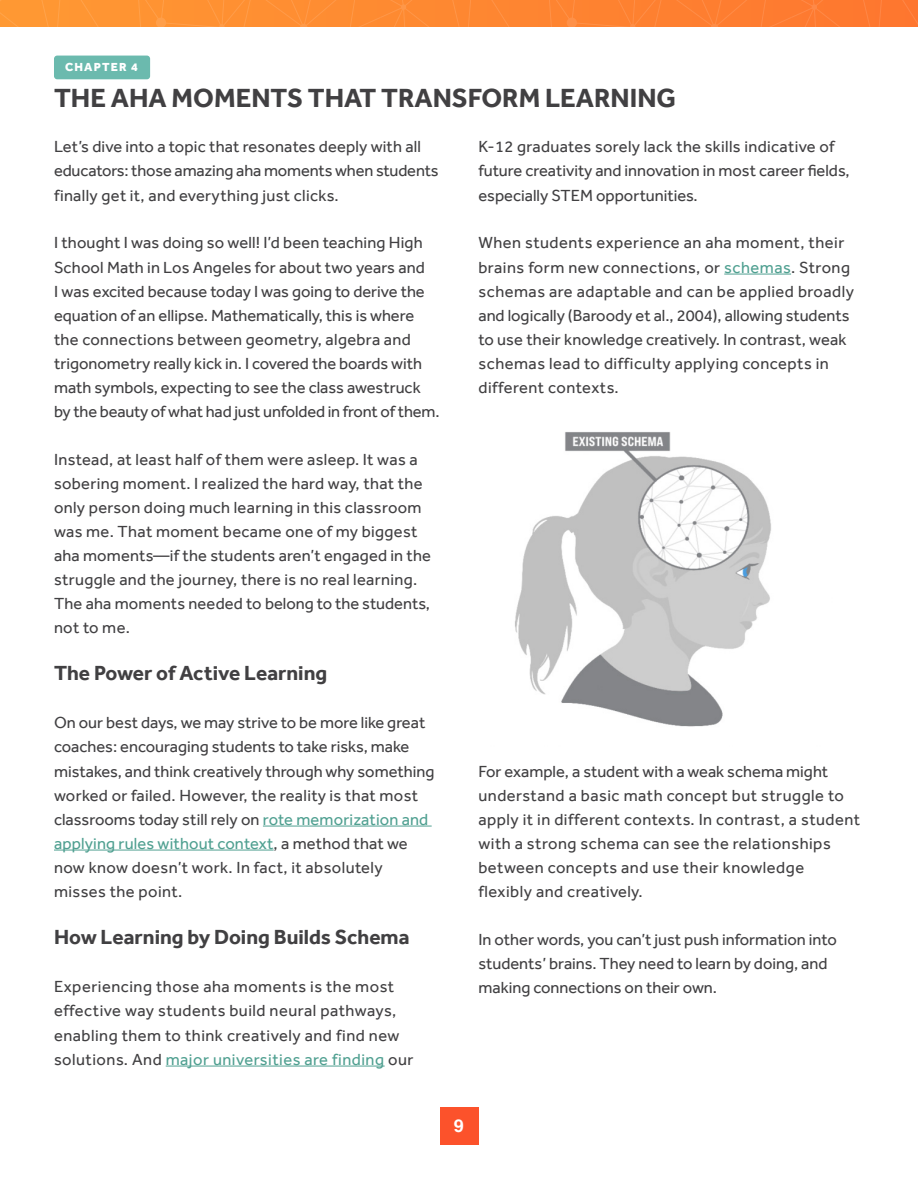
<style>
.page{position:relative;width:918px;height:1188px;background:#fff}
.page>*{position:absolute;margin:0;border:0;box-sizing:border-box;transform-origin:0 0}
.t1{font:700 27px "Effra";color:#414042}
.t2{font:700 21px "Effra";color:#414042}
.t3{font:700 18px "Helvetica";color:#fff}
.t4{font:16.5px/24px "Effra";letter-spacing:.01em;color:#414042}
.t5{font:16.5px/24px "Effra";letter-spacing:.03em;color:#414042}
.t6{font:800 12px "Effra";letter-spacing:.1em;color:#fff}
.s1{color:#50a091}
</style>
<div class="page">
<svg style="left:0;top:0;width:918px;height:27px;background:#fe8832"></svg>
<hr style="left:263px;top:826px;width:169px;height:1px;background:#50a091">
<hr style="left:54px;top:850px;width:220px;height:1px;background:#50a091">
<hr style="left:166px;top:1066px;width:219px;height:1px;background:#50a091">
<hr style="left:724px;top:274px;width:67px;height:1px;background:#50a091">
<div style="left:54px;top:56px;width:96px;height:23px;background:#6bbaae;border-radius:3px"></div>
<img style="left:515px;top:432px;width:256px;height:295px">
<div style="left:440px;top:1107px;width:39px;height:38px;background:#fc522b"></div>
<p class="t6" style="left:65px;top:59px;width:74px">CHAPTER 4</p>
<h1 class="t1" style="left:54px;top:81px;width:624px">THE AHA MOMENTS THAT TRANSFORM LEARNING</h1>
<p class="t4" style="left:54px;top:135px;width:386px">Let’s dive into a topic that resonates deeply with all educators: those amazing aha moments when students finally get it, and everything just clicks.</p>
<p class="t4" style="left:54px;top:231px;width:387px">I thought I was doing so well! I’d been teaching High School Math in Los Angeles for about two years and<br>I was excited because today I was going to derive the equation of an ellipse. Mathematically, this is where the connections between geometry, algebra and trigonometry really kick in. I covered the boards with math symbols, expecting to see the class awestruck by the beauty of what had just unfolded in front of them.</p>
<p class="t4" style="left:54px;top:447px;width:379px">Instead, at least half of them were asleep. It was a sobering moment. I realized the hard way, that the only person doing much learning in this classroom was me. That moment became one of my biggest aha moments—if the students aren’t engaged in the struggle and the journey, there is no real learning.<br>The aha moments needed to belong to the students, not to me.</p>
<p class="t2" style="left:54px;top:661px;width:275px">The Power of Active Learning</p>
<p class="t4" style="left:54px;top:711px;width:382px">On our best days, we may strive to be more like great coaches: encouraging students to take risks, make mistakes, and think creatively through why something worked or failed. However, the reality is that most classrooms today still rely on <span class="s1">rote memorization and applying rules without context</span>, a method that we now know doesn’t work. In fact, it absolutely misses the point.</p>
<p class="t2" style="left:54px;top:925px;width:357px">How Learning by Doing Builds Schema</p>
<p class="t5" style="left:54px;top:975px;width:361px">Experiencing those aha moments is the most effective way students build neural pathways, enabling them to think creatively and find new solutions. And <span class="s1">major universities are finding</span> our</p>
<p class="t4" style="left:478px;top:135px;width:373px">K-12 graduates sorely lack the skills indicative of future creativity and innovation in most career fields, especially STEM opportunities.</p>
<p class="t5" style="left:478px;top:231px;width:377px">When students experience an aha moment, their brains form new connections, or <span class="s1">schemas</span>. Strong schemas are adaptable and can be applied broadly and logically (Baroody et al., 2004), allowing students to use their knowledge creatively. In contrast, weak schemas lead to difficulty applying concepts in different contexts.</p>
<p class="t5" style="left:478px;top:759px;width:383px">For example, a student with a weak schema might understand a basic math concept but struggle to apply it in different contexts. In contrast, a student with a strong schema can see the relationships between concepts and use their knowledge flexibly and creatively.</p>
<p class="t4" style="left:478px;top:927px;width:360px">In other words, you can’t just push information into students’ brains. They need to learn by doing, and making connections on their own.</p>
<p class="t3" style="left:454px;top:1115px;width:12px">9</p>
</div>
